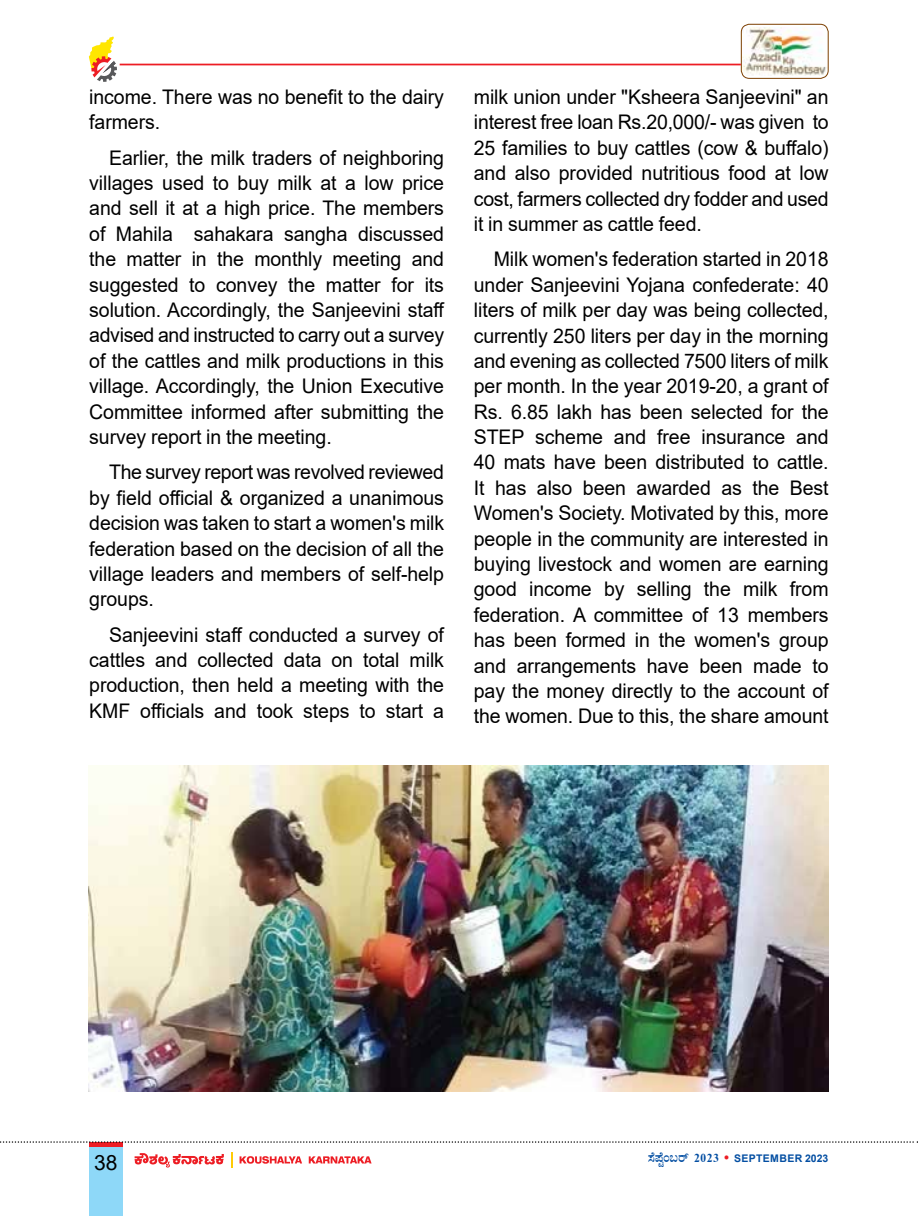
<style>
.page{position:relative;width:918px;height:1216px;background:#fff}
.page>*{position:absolute;margin:0;border:0;box-sizing:border-box;transform-origin:0 0}
.t1{font:21px "Arial";color:#000}
.t2{font:20.12px/25.4px "Arial";letter-spacing:-.005em;color:#000;text-align:justify}
.t3{font:700 14px "Nudi 01 e";color:#034ea2;scale:.95 1}
.s1{color:#ed1d24}
.s2{font-family:"Arial";font-size:10.5px}
</style>
<div class="page">
<div style="left:89px;top:1141px;width:33px;height:74px;background:#8ed8f8"></div>
<svg style="left:89px;top:1142px;width:33px;height:4px"></svg>
<svg style="left:0;top:1141px;width:918px;height:1px"></svg>
<svg style="left:135px;top:1153px;width:89px;height:14px"></svg>
<svg style="left:231px;top:1152px;width:2px;height:15px"></svg>
<svg style="left:239px;top:1156px;width:63px;height:7px"></svg>
<svg style="left:309px;top:1156px;width:62px;height:7px"></svg>
<img style="left:89px;top:765px;width:739px;height:326px">
<img style="left:741px;top:27px;width:87px;height:49px">
<div style="left:741px;top:24px;width:87px;height:55px;border:1px solid #7c3f00;border-radius:8px"></div>
<hr style="left:120px;top:64px;width:621px;height:1px;background:#ed1d24">
<svg style="left:89px;top:36px;width:28px;height:46px"></svg>
<p class="t2" style="left:89px;top:84px;width:356px">income. There was no benefit to the dairy farmers.</p>
<p class="t2" style="left:89px;top:145px;width:357px;text-indent:20px">Earlier, the milk traders of neighboring villages used to buy milk at a low price and sell it at a high price. The members of Mahila sahakara sangha discussed the matter in the monthly meeting and suggested to convey the matter for its solution. Accordingly, the Sanjeevini staff advised and instructed to carry out a survey of the cattles and milk productions in this village. Accordingly, the Union Executive Committee informed after submitting the survey report in the meeting.</p>
<p class="t2" style="left:89px;top:459px;width:356px;text-indent:20px">The survey report was revolved reviewed by field official &amp; organized a unanimous decision was taken to start a women's milk federation based on the decision of all the village leaders and members of self-help groups.</p>
<p class="t2" style="left:89px;top:621px;width:356px;text-indent:20px">Sanjeevini staff conducted a survey of cattles and collected data on total milk production, then held a meeting with the KMF officials and took steps to start a</p>
<p class="t2" style="left:474px;top:84px;width:356px">milk union under "Ksheera Sanjeevini" an interest free loan Rs.20,000/- was given to 25 families to buy cattles (cow &amp; buffalo) and also provided nutritious food at low cost, farmers collected dry fodder and used it in summer as cattle feed.</p>
<p class="t2" style="left:474px;top:246px;width:356px;text-indent:20px">Milk women's federation started in 2018 under Sanjeevini Yojana confederate: 40 liters of milk per day was being collected, currently 250 liters per day in the morning and evening as collected 7500 liters of milk per month. In the year 2019-20, a grant of Rs. 6.85 lakh has been selected for the STEP scheme and free insurance and 40 mats have been distributed to cattle.<br>It has also been awarded as the Best Women's Society. Motivated by this, more people in the community are interested in buying livestock and women are earning good income by selling the milk from federation. A committee of 13 members has been formed in the women's group and arrangements have been made to pay the money directly to the account of the women. Due to this, the share amount</p>
<p class="t1" style="left:94px;top:1148px;width:25px">38</p>
<p class="t3" style="left:648px;top:1148px;width:191px">¸É¥ÉÖA§gï 2023 <span class="s1">●</span> <span class="s2">SEPTEMBER 2023</span></p>
</div>
